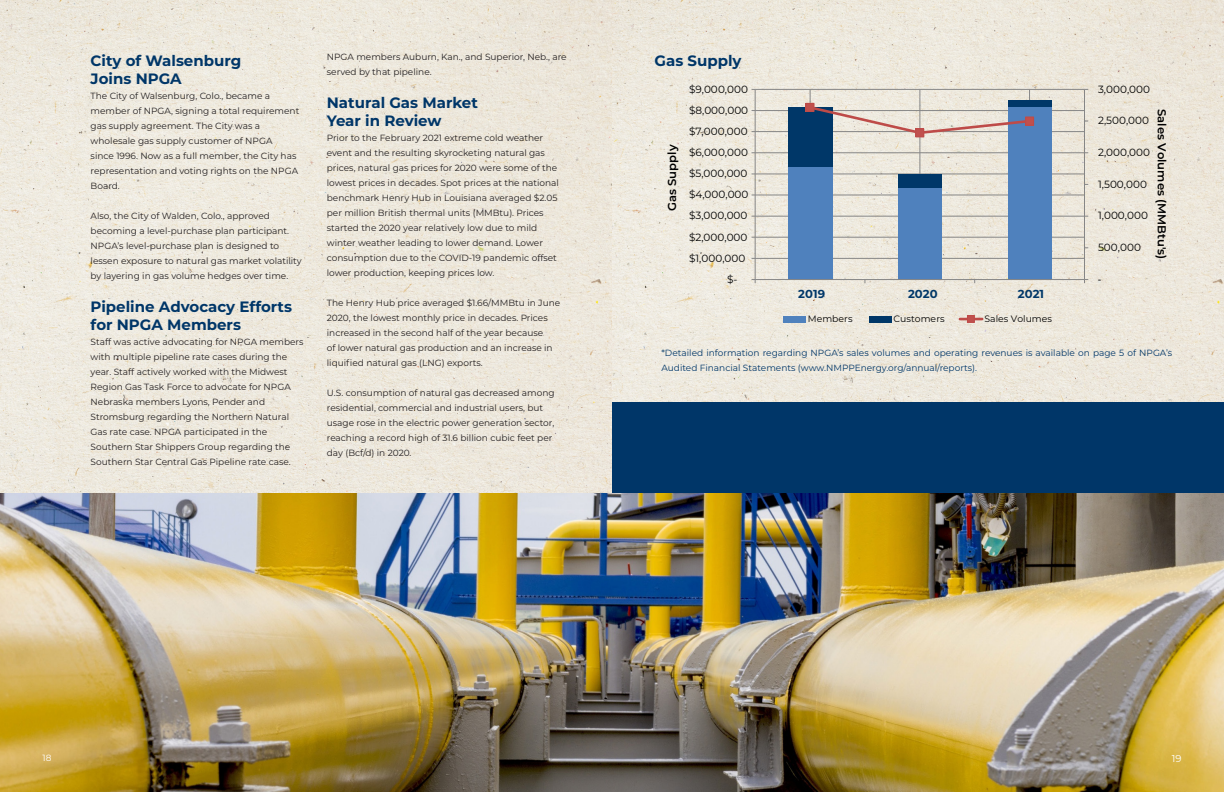
<style>
.page{position:relative;width:1224px;height:792px;background:#fff}
.page>*{position:absolute;margin:0;border:0;box-sizing:border-box;transform-origin:0 0}
.Sub_Title_1_Right{font:700 15px/18px "Montserrat";color:#003668}
.t1{font:600 11.6px "Montserrat";color:#000}
.t2{font:700 11.6px "Montserrat";color:#003768}
.t3{font:11.6px "Calibri";color:#000}
.t4{font:10.4px "Montserrat";color:#000}
.Body_Text_Right{font:10px "Montserrat";color:#fff}
.t5{font:9.3px "Montserrat";color:#000}
.Body_Text{font:9px/15px "Montserrat";color:#231f20}
.Body_Text-2{font:9px/15px "Montserrat";color:#003668}
.Body_Text-3{font:9px "Montserrat";color:#fff}
</style>
<div class="page">
<img style="left:0;top:0;width:1224px;height:494px">
<hr style="left:810px;top:90px;width:1px;height:190px;background:#868686">
<hr style="left:919px;top:90px;width:1px;height:190px;background:#868686">
<hr style="left:1029px;top:90px;width:1px;height:190px;background:#868686">
<hr style="left:755px;top:258px;width:330px;height:1px;background:#868686">
<hr style="left:755px;top:237px;width:330px;height:1px;background:#868686">
<hr style="left:755px;top:216px;width:330px;height:1px;background:#868686">
<hr style="left:755px;top:195px;width:330px;height:1px;background:#868686">
<hr style="left:755px;top:174px;width:330px;height:1px;background:#868686">
<hr style="left:755px;top:152px;width:330px;height:1px;background:#868686">
<hr style="left:755px;top:131px;width:330px;height:1px;background:#868686">
<hr style="left:755px;top:110px;width:330px;height:1px;background:#868686">
<hr style="left:755px;top:89px;width:330px;height:1px;background:#868686">
<div style="left:788px;top:167px;width:44px;height:113px;background:#4f81bd"></div>
<div style="left:898px;top:187px;width:44px;height:93px;background:#4f81bd"></div>
<div style="left:1008px;top:106px;width:44px;height:174px;background:#4f81bd"></div>
<div style="left:788px;top:107px;width:44px;height:60px;background:#003768"></div>
<div style="left:898px;top:174px;width:44px;height:13px;background:#003768"></div>
<div style="left:1008px;top:100px;width:44px;height:6px;background:#003768"></div>
<hr style="left:1084px;top:89px;width:1px;height:191px;background:#868686">
<hr style="left:755px;top:89px;width:1px;height:191px;background:#868686">
<hr style="left:755px;top:279px;width:330px;height:1px;background:#868686">
<svg style="left:752px;top:279px;width:4px;height:4px"></svg>
<svg style="left:1084px;top:279px;width:4px;height:4px"></svg>
<svg style="left:814px;top:104px;width:219px;height:31px"></svg>
<div style="left:806px;top:103px;width:8px;height:8px;background:#c0504d"></div>
<div style="left:806px;top:103px;width:8px;height:9px;border:1px solid #be4b48"></div>
<div style="left:916px;top:129px;width:8px;height:8px;background:#c0504d"></div>
<div style="left:915px;top:128px;width:9px;height:9px;border:1px solid #be4b48"></div>
<div style="left:1026px;top:117px;width:8px;height:8px;background:#c0504d"></div>
<div style="left:1025px;top:117px;width:9px;height:9px;border:1px solid #be4b48"></div>
<div style="left:783px;top:316px;width:23px;height:6px;background:#4f81bd"></div>
<div style="left:869px;top:316px;width:22px;height:6px;background:#003768"></div>
<hr style="left:960px;top:318px;width:22px;height:2px;background:#be4b48">
<div style="left:967px;top:315px;width:7px;height:7px;background:#c0504d"></div>
<div style="left:967px;top:315px;width:8px;height:8px;border:1px solid #be4b48"></div>
<div style="left:612px;top:402px;width:612px;height:92px;background:#003668"></div>
<img style="left:0;top:494px;width:1224px;height:298px">
<p class="Sub_Title_1_Right" style="left:91px;top:50px;width:152px">City of Walsenburg<br>Joins NPGA</p>
<p class="Body_Text" style="left:91px;top:88px;width:210px">The City of Walsenburg, Colo., became a member of NPGA, signing a total requirement gas supply agreement. The City was a wholesale gas supply customer of NPGA<br>since 1996. Now as a full member, the City has representation and voting rights on the NPGA Board.</p>
<p class="Body_Text" style="left:91px;top:208px;width:213px">Also, the City of Walden, Colo., approved becoming a level-purchase plan participant.<br>NPGA’s level-purchase plan is designed to lessen exposure to natural gas market volatility by layering in gas volume hedges over time.</p>
<p class="Sub_Title_1_Right" style="left:91px;top:296px;width:203px">Pipeline Advocacy Efforts for NPGA Members</p>
<p class="Body_Text" style="left:91px;top:334px;width:214px">Staff was active advocating for NPGA members with multiple pipeline rate cases during the year. Staff actively worked with the Midwest Region Gas Task Force to advocate for NPGA Nebraska members Lyons, Pender and Stromsburg regarding the Northern Natural Gas rate case. NPGA participated in the Southern Star Shippers Group regarding the Southern Star Central Gas Pipeline rate case.</p>
<p class="Body_Text" style="left:327px;top:49px;width:241px">NPGA members Auburn, Kan., and Superior, Neb., are served by that pipeline.</p>
<p class="Sub_Title_1_Right" style="left:327px;top:93px;width:153px">Natural Gas Market<br>Year in Review</p>
<p class="Body_Text" style="left:327px;top:130px;width:234px">Prior to the February 2021 extreme cold weather event and the resulting skyrocketing natural gas prices, natural gas prices for 2020 were some of the lowest prices in decades. Spot prices at the national benchmark Henry Hub in Louisiana averaged $2.05 per million British thermal units (MMBtu). Prices started the 2020 year relatively low due to mild winter weather leading to lower demand. Lower consumption due to the COVID-19 pandemic offset lower production, keeping prices low.</p>
<p class="Body_Text" style="left:327px;top:295px;width:235px">The Henry Hub price averaged $1.66/MMBtu in June 2020, the lowest monthly price in decades. Prices increased in the second half of the year because<br>of lower natural gas production and an increase in liquified natural gas (LNG) exports.</p>
<p class="Body_Text" style="left:327px;top:385px;width:229px">U.S. consumption of natural gas decreased among residential, commercial and industrial users, but usage rose in the electric power generation sector, reaching a record high of 31.6 billion cubic feet per day (Bcf/d) in 2020.</p>
<p class="Sub_Title_1_Right" style="left:655px;top:50px;width:89px">Gas Supply</p>
<p class="t4" style="left:689px;top:82px;width:60px">$9,000,000</p>
<p class="t4" style="left:689px;top:103px;width:61px">$8,000,000</p>
<p class="t1" style="left:664px;top:211px;width:68px;rotate:-90deg">Gas Supply</p>
<p class="t4" style="left:689px;top:124px;width:60px">$7,000,000</p>
<p class="t4" style="left:689px;top:145px;width:60px">$6,000,000</p>
<p class="t4" style="left:689px;top:166px;width:60px">$5,000,000</p>
<p class="t4" style="left:689px;top:187px;width:61px">$4,000,000</p>
<p class="t4" style="left:689px;top:209px;width:60px">$3,000,000</p>
<p class="t4" style="left:689px;top:230px;width:60px">$2,000,000</p>
<p class="t4" style="left:689px;top:251px;width:58px">$1,000,000</p>
<p class="t4" style="left:727px;top:272px;width:12px">$-</p>
<p class="t2" style="left:798px;top:285px;width:28px">2019</p>
<p class="t2" style="left:908px;top:285px;width:31px">2020</p>
<p class="t2" style="left:1018px;top:285px;width:28px">2021</p>
<p class="t4" style="left:1098px;top:82px;width:54px">3,000,000</p>
<p class="t1" style="left:1170px;top:109px;width:152px;rotate:90deg">Sales Volumes (MMBtu's)</p>
<p class="t4" style="left:1098px;top:114px;width:53px">2,500,000</p>
<p class="t4" style="left:1098px;top:145px;width:54px">2,000,000</p>
<p class="t4" style="left:1098px;top:177px;width:50px">1,500,000</p>
<p class="t4" style="left:1098px;top:209px;width:51px">1,000,000</p>
<p class="t4" style="left:1098px;top:240px;width:44px">500,000</p>
<p class="t3" style="left:1098px;top:271px;width:5px">-</p>
<p class="t5" style="left:808px;top:313px;width:46px">Members</p>
<p class="t5" style="left:894px;top:313px;width:52px">Customers</p>
<p class="t5" style="left:984px;top:313px;width:69px">Sales Volumes</p>
<p class="Body_Text-2" style="left:662px;top:345px;width:512px">*Detailed information regarding NPGA’s sales volumes and operating revenues is available on page 5 of NPGA’s<br>Audited Financial Statements (www.NMPPEnergy.org/annual/reports).</p>
<p class="Body_Text-3" style="left:43px;top:751px;width:10px">18</p>
<p class="Body_Text_Right" style="left:1172px;top:751px;width:11px">19</p>
</div>
